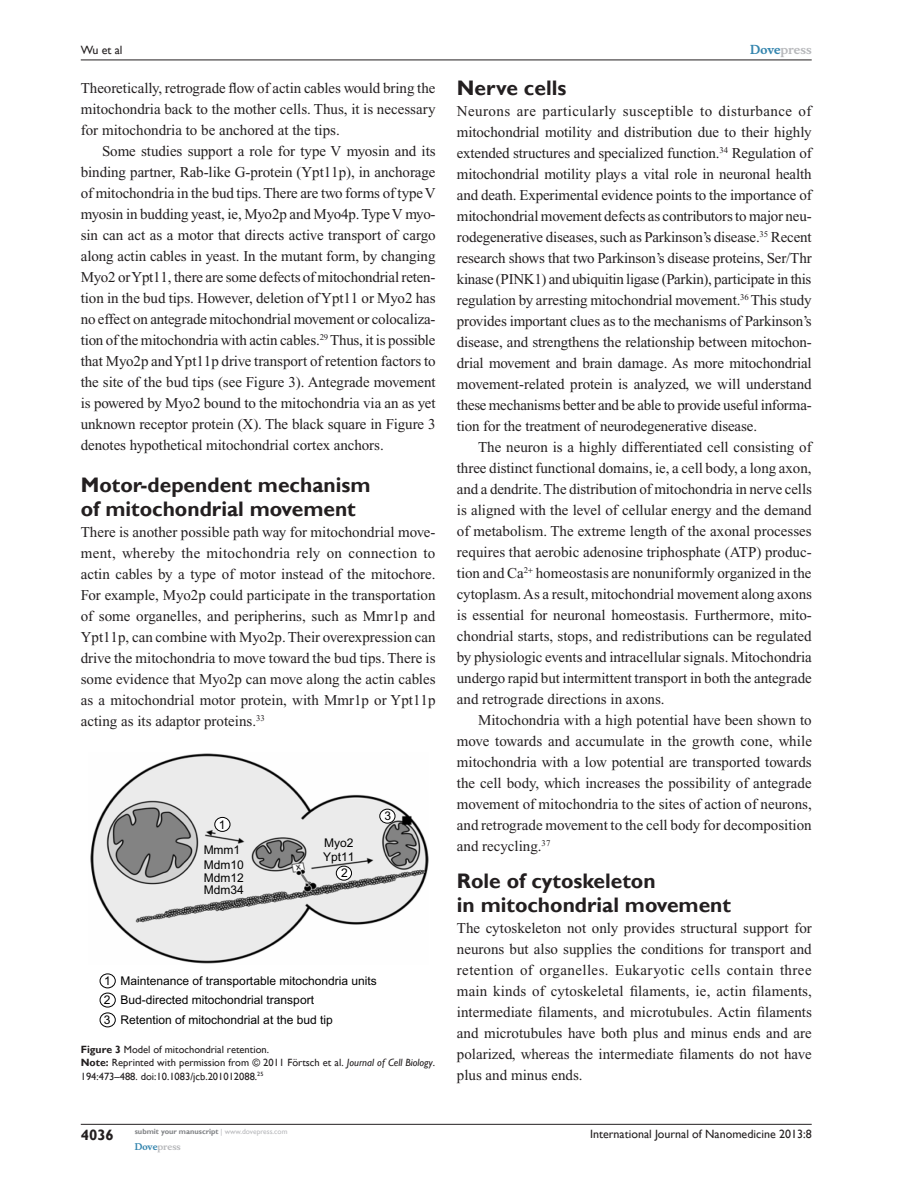
<style>
.page{position:relative;width:918px;height:1188px;background:#fff}
.page>*{position:absolute;margin:0;border:0;box-sizing:border-box;transform-origin:0 0}
.t1{font:700 21px/24px "Gill Sans";color:#231f20}
.TxF{font:15px/21px "Times New Roman";color:#231f20;text-align:justify}
.Tx{font:15px/21px "Times New Roman";color:#231f20;text-align:justify}
.t2{font:700 15px "Gill Sans";color:#231f20}
.t3{font:12px/19.5px "Arial";color:#000}
.t4{font:12px "Gill Sans";color:#231f20}
.t5{font:700 12px "Musee";color:#b8b9bc}
.FC{font:10.5px/13.5px "Gill Sans";color:#231f20}
.t6{font:700 9px "Musee";color:#b8b9bc}
.t7{font:700 7.5px "Gill Sans";color:#808285}
.s1{font-weight:700}
.s2{font-style:italic}
.s3{font-weight:400;color:#b8b9bc}
.s4{color:#3485ae}
</style>
<div class="page">
<hr style="left:81px;top:1124px;width:731px;height:1px;background:#231f20">
<hr style="left:81px;top:60px;width:731px;height:1px;background:#231f20">
<img style="left:90px;top:753px;width:338px;height:211px">
<div style="left:215px;top:817px;width:15px;height:14px;background:#fefefe;border-radius:50%"></div>
<div style="left:214px;top:817px;width:16px;height:15px;border:1px solid #000;border-radius:50%"></div>
<div style="left:100px;top:974px;width:16px;height:14px;border:1px solid #000;border-radius:50%"></div>
<div style="left:100px;top:993px;width:16px;height:14px;border:1px solid #000;border-radius:50%"></div>
<div style="left:100px;top:1013px;width:16px;height:14px;border:1px solid #000;border-radius:50%"></div>
<div style="left:336px;top:866px;width:16px;height:14px;background:#fefefe;border-radius:50%"></div>
<div style="left:336px;top:866px;width:16px;height:15px;border:1px solid #000;border-radius:50%"></div>
<div style="left:380px;top:809px;width:15px;height:14px;background:#fefefe;border-radius:50%"></div>
<div style="left:379px;top:809px;width:16px;height:15px;border:1px solid #000;border-radius:50%"></div>
<p class="t4" style="left:81px;top:43px;width:43px">Wu et al</p>
<p class="TxF" style="left:81px;top:77px;width:356px">Theoretically, retrograde flow of actin cables would bring the mitochondria back to the mother cells. Thus, it is necessary for mitochondria to be anchored at the tips.</p>
<p class="Tx" style="left:81px;top:140px;width:356px;text-indent:21px">Some studies support a role for type V myosin and its binding partner, Rab-like G-protein (Ypt11p), in anchorage of mitochondria in the bud tips. There are two forms of type V myosin in budding yeast, ie, Myo2p and Myo4p. Type V myo&shy;sin can act as a motor that directs active transport of cargo along actin cables in yeast. In the mutant form, by changing Myo2 or Ypt11, there are some defects of mitochondrial reten&shy;tion in the bud tips. However, deletion of Ypt11 or Myo2 has no effect on antegrade mitochondrial movement or colocaliza&shy;tion of the mitochondria with actin cables.<sup>29</sup> Thus, it is possible that Myo2p and Ypt11p drive transport of retention factors to the site of the bud tips (see Figure 3). Antegrade movement is powered by Myo2 bound to the mitochondria via an as yet unknown receptor protein (X). The black square in Figure 3 denotes hypothetical mitochondrial cortex anchors.</p>
<h1 class="t1" style="left:81px;top:473px;width:291px">Motor-dependent mechanism of mitochondrial movement</h1>
<p class="TxF" style="left:81px;top:521px;width:356px">There is another possible path way for mitochondrial move&shy;ment, whereby the mitochondria rely on connection to actin cables by a type of motor instead of the mitochore.<br>For example, Myo2p could participate in the transportation of some organelles, and peripherins, such as Mmr1p and Ypt11p, can combine with Myo2p. Their overexpression can drive the mitochondria to move toward the bud tips. There is some evidence that Myo2p can move along the actin cables as a mitochondrial motor protein, with Mmr1p or Ypt11p acting as its adaptor proteins.<sup>33</sup></p>
<p class="t3" style="left:219px;top:816px;width:8px">1</p>
<p class="t3" style="left:204px;top:840px;width:38px">Mmm1</p>
<p class="t3" style="left:204px;top:858px;width:42px;line-height:13.5px">Mdm10<br>Mdm12</p>
<p class="t3" style="left:204px;top:880px;width:42px">Mdm34</p>
<p class="t3" style="left:324px;top:833px;width:31px">Myo2</p>
<p class="t3" style="left:323px;top:847px;width:33px">Ypt11</p>
<p class="t3" style="left:341px;top:864px;width:8px">2</p>
<p class="t3" style="left:385px;top:806px;width:8px">3</p>
<p class="t3" style="left:104px;top:971px;width:8px">1</p>
<p class="t3" style="left:104px;top:990px;width:8px">2<br>3</p>
<p class="t3" style="left:121px;top:971px;width:258px">Maintenance of transportable mitochondria units<br>Bud-directed mitochondrial transport<br>Retention of mitochondrial at the bud tip</p>
<p class="FC" style="left:81px;top:1042px;width:190px"><span class="s1">Figure 3</span> Model of mitochondrial retention.</p>
<p class="FC" style="left:81px;top:1056px;width:356px"><span class="s1">Note:</span> Reprinted with permission from © 2011 Förtsch et al. <span class="s2">Journal of Cell Biology</span>.<br>194:473–488. doi:10.1083/jcb.201012088.<sup>25</sup></p>
<p class="t2" style="left:81px;top:1126px;width:35px">4036</p>
<p class="t7" style="left:135px;top:1127px;width:154px">submit your manuscript <span class="s3">| www.dovepress.com</span></p>
<p class="t6" style="left:135px;top:1141px;width:48px"><span class="s4">Dove</span>press</p>
<p class="t5" style="left:750px;top:43px;width:63px"><span class="s4">Dove</span>press</p>
<h1 class="t1" style="left:457px;top:77px;width:111px">Nerve cells</h1>
<p class="TxF" style="left:457px;top:101px;width:356px">Neurons are particularly susceptible to disturbance of mitochondrial motility and distribution due to their highly extended structures and specialized function.<sup>34</sup> Regulation of mitochondrial motility plays a vital role in neuronal health and death. Experimental evidence points to the importance of mitochondrial movement defects as contributors to major neu&shy;rodegenerative diseases, such as Parkinson’s disease.<sup>35</sup> Recent research shows that two Parkinson’s disease proteins, Ser/Thr kinase (PINK1) and ubiquitin ligase (Parkin), participate in this regulation by arresting mitochondrial movement.<sup>36</sup> This study provides important clues as to the mechanisms of Parkinson’s disease, and strengthens the relationship between mitochon&shy;drial movement and brain damage. As more mitochondrial movement-related protein is analyzed, we will understand these mechanisms better and be able to provide useful informa&shy;tion for the treatment of neurodegenerative disease.</p>
<p class="Tx" style="left:457px;top:437px;width:357px;text-indent:21px">The neuron is a highly differentiated cell consisting of three distinct functional domains, ie, a cell body, a long axon, and a dendrite. The distribution of mitochondria in nerve cells is aligned with the level of cellular energy and the demand of metabolism. The extreme length of the axonal processes requires that aerobic adenosine triphosphate (ATP) produc&shy;tion and Ca<sup>2</sup> homeostasis are nonuniformly organized in the cytoplasm. As a result, mitochondrial movement along axons is essential for neuronal homeostasis. Furthermore, mito&shy;chondrial starts, stops, and redistributions can be regulated by physiologic events and intracellular signals. Mitochondria undergo rapid but intermittent transport in both the antegrade and retrograde directions in axons.</p>
<p class="Tx" style="left:457px;top:710px;width:357px;text-indent:21px">Mitochondria with a high potential have been shown to move towards and accumulate in the growth cone, while mitochondria with a low potential are transported towards the cell body, which increases the possibility of antegrade movement of mitochondria to the sites of action of neurons, and retrograde movement to the cell body for decomposition and recycling.<sup>37</sup></p>
<h1 class="t1" style="left:457px;top:869px;width:276px">Role of cytoskeleton<br>in mitochondrial movement</h1>
<p class="TxF" style="left:457px;top:917px;width:357px">The cytoskeleton not only provides structural support for neurons but also supplies the conditions for transport and retention of organelles. Eukaryotic cells contain three main kinds of cytoskeletal filaments, ie, actin filaments, intermediate filaments, and microtubules. Actin filaments and microtubules have both plus and minus ends and are polarized, whereas the intermediate filaments do not have plus and minus ends.</p>
<p class="t4" style="left:590px;top:1127px;width:223px">International Journal of Nanomedicine 2013:8</p>
</div>
